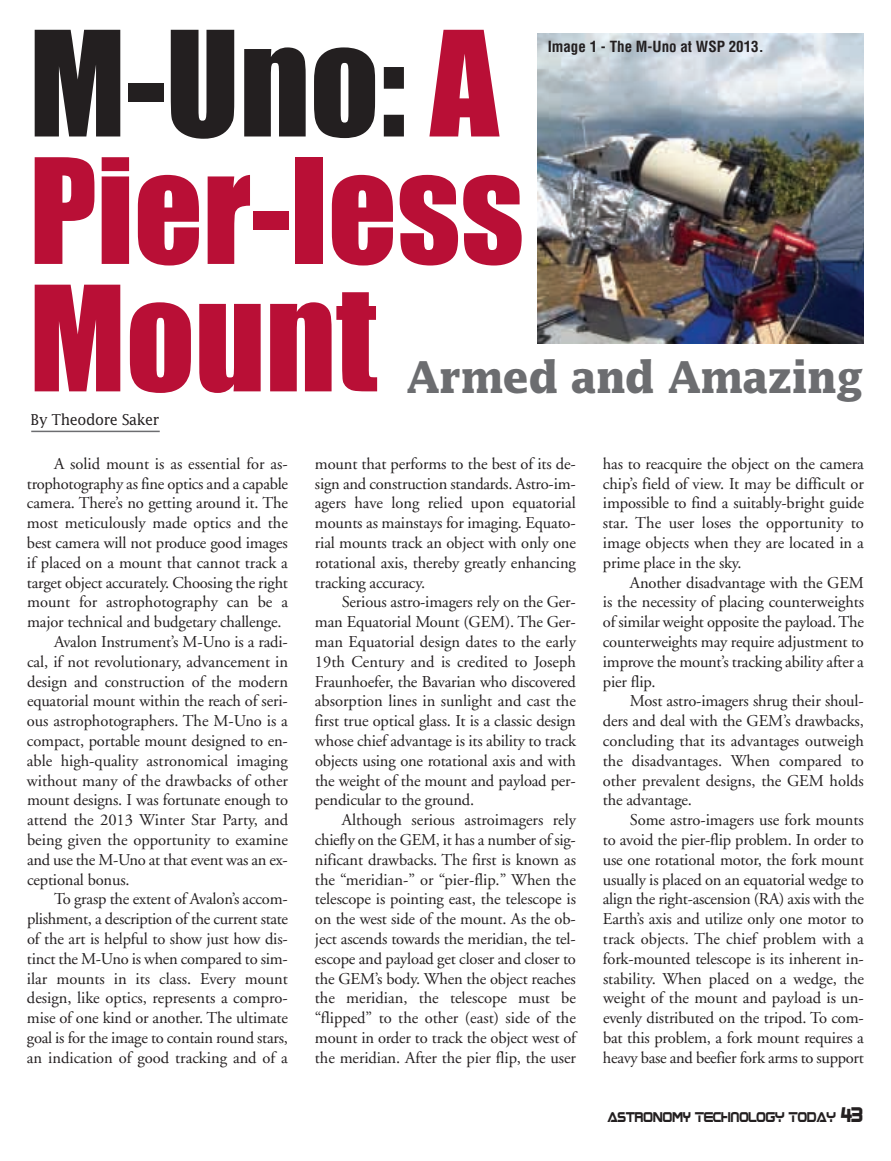
<style>
.page{position:relative;width:891px;height:1161px;background:#fff}
.page>*{position:absolute;margin:0;border:0;box-sizing:border-box;transform-origin:0 0}
.t1{font:135px/127.5px "Impact";color:#b90f36}
.t2{font:700 43.65px "Lucida";letter-spacing:-.025em;color:#6c6d70;scale:.96 1}
.t3{font:16.5px/19.8px "Adobe Garamond";letter-spacing:-.01em;color:#231f20;text-align:justify}
.t4{font:700 condensed 15px "Helvetica";color:#231f20}
.t5{font:15px "Lucida";letter-spacing:-.025em;color:#231f20;scale:.95 1}
.t6{font:11.4px "Boom Box";color:#231f20;scale:.9 1}
.s1{color:#231f20}
.s2{font-size:17.1px}
</style>
<div class="page">
<img style="left:538px;top:34px;width:326px;height:309px">
<hr style="left:31px;top:431px;width:129px;height:1px;background:#6c6d70">
<h1 class="t1" style="left:29px;top:26px;width:496px"><span class="s1">M-Uno:</span> A<br>Pier-less<br>Mount</h1>
<p class="t4" style="left:548px;top:38px;width:218px">Image 1 - The M-Uno at WSP 2013.</p>
<h2 class="t2" style="left:406px;top:352px;width:479px">Armed and Amazing</h2>
<p class="t5" style="left:31px;top:411px;width:137px">By Theodore Saker</p>
<p class="t3" style="left:54px;top:455px;width:235px">A solid mount is as essential for as-</p>
<p class="t3" style="left:27px;top:475px;width:263px">trophotography as fine optics and a capable</p>
<p class="t3" style="left:27px;top:495px;width:262px">camera. There’s no getting around it. The</p>
<p class="t3" style="left:27px;top:515px;width:263px">most meticulously made optics and the</p>
<p class="t3" style="left:27px;top:534px;width:263px">best camera will not produce good images</p>
<p class="t3" style="left:27px;top:554px;width:263px">if placed on a mount that cannot track a</p>
<p class="t3" style="left:27px;top:574px;width:263px">target object accurately. Choosing the right</p>
<p class="t3" style="left:27px;top:594px;width:262px">mount for astrophotography can be a</p>
<p class="t3" style="left:27px;top:614px;width:256px">major technical and budgetary challenge.</p>
<p class="t3" style="left:54px;top:633px;width:235px">Avalon Instrument’s M-Uno is a radi-</p>
<p class="t3" style="left:27px;top:653px;width:263px">cal, if not revolutionary, advancement in</p>
<p class="t3" style="left:27px;top:673px;width:262px">design and construction of the modern</p>
<p class="t3" style="left:27px;top:693px;width:262px">equatorial mount within the reach of seri-</p>
<p class="t3" style="left:27px;top:713px;width:262px">ous astrophotographers. The M-Uno is a</p>
<p class="t3" style="left:27px;top:732px;width:262px">compact, portable mount designed to en-</p>
<p class="t3" style="left:27px;top:752px;width:263px">able high-quality astronomical imaging</p>
<p class="t3" style="left:27px;top:772px;width:263px">without many of the drawbacks of other</p>
<p class="t3" style="left:27px;top:792px;width:263px">mount designs. I was fortunate enough to</p>
<p class="t3" style="left:27px;top:812px;width:263px">attend the 2013 Winter Star Party, and</p>
<p class="t3" style="left:27px;top:831px;width:263px">being given the opportunity to examine</p>
<p class="t3" style="left:27px;top:851px;width:262px">and use the M-Uno at that event was an ex-</p>
<p class="t3" style="left:27px;top:871px;width:104px">ceptional bonus.</p>
<p class="t3" style="left:54px;top:891px;width:235px">To grasp the extent of Avalon’s accom-</p>
<p class="t3" style="left:27px;top:911px;width:263px">plishment, a description of the current state</p>
<p class="t3" style="left:27px;top:930px;width:262px">of the art is helpful to show just how dis-</p>
<p class="t3" style="left:27px;top:950px;width:262px">tinct the M-Uno is when compared to sim-</p>
<p class="t3" style="left:27px;top:970px;width:263px">ilar mounts in its class. Every mount</p>
<p class="t3" style="left:27px;top:990px;width:262px">design, like optics, represents a compro-</p>
<p class="t3" style="left:27px;top:1010px;width:262px">mise of one kind or another. The ultimate</p>
<p class="t3" style="left:27px;top:1029px;width:263px">goal is for the image to contain round stars,</p>
<p class="t3" style="left:27px;top:1049px;width:263px">an indication of good tracking and of a</p>
<p class="t3" style="left:315px;top:455px;width:263px">mount that performs to the best of its de&shy;sign and construction standards. Astro-im&shy;agers have long relied upon equatorial mounts as mainstays for imaging. Equato&shy;rial mounts track an object with only one rotational axis, thereby greatly enhancing tracking accuracy.</p>
<p class="t3" style="left:315px;top:594px;width:263px;text-indent:27px">Serious astro-imagers rely on the Ger&shy;man Equatorial Mount (GEM). The Ger&shy;man Equatorial design dates to the early 19th Century and is credited to Joseph Fraunhoefer, the Bavarian who discovered absorption lines in sunlight and cast the first true optical glass. It is a classic design whose chief advantage is its ability to track objects using one rotational axis and with the weight of the mount and payload per&shy;pendicular to the ground.</p>
<p class="t3" style="left:315px;top:812px;width:263px;text-indent:27px">Although serious astroimagers rely chiefly on the GEM, it has a number of sig&shy;nificant drawbacks. The first is known as the “meridian-” or “pier-flip.” When the telescope is pointing east, the telescope is on the west side of the mount. As the ob&shy;ject ascends towards the meridian, the tel&shy;escope and payload get closer and closer to the GEM’s body. When the object reaches the meridian, the telescope must be “flipped” to the other (east) side of the mount in order to track the object west of the meridian. After the pier flip, the user</p>
<p class="t3" style="left:603px;top:455px;width:263px">has to reacquire the object on the camera chip’s field of view. It may be difficult or impossible to find a suitably-bright guide star. The user loses the opportunity to image objects when they are located in a prime place in the sky.</p>
<p class="t3" style="left:603px;top:574px;width:263px;text-indent:27px">Another disadvantage with the GEM is the necessity of placing counterweights of similar weight opposite the payload. The counterweights may require adjustment to improve the mount’s tracking ability after a pier flip.</p>
<p class="t3" style="left:603px;top:693px;width:263px;text-indent:27px">Most astro-imagers shrug their shoul&shy;ders and deal with the GEM’s drawbacks, concluding that its advantages outweigh the disadvantages. When compared to other prevalent designs, the GEM holds the advantage.</p>
<p class="t3" style="left:603px;top:812px;width:263px;text-indent:27px">Some astro-imagers use fork mounts to avoid the pier-flip problem. In order to use one rotational motor, the fork mount usually is placed on an equatorial wedge to align the right-ascension (RA) axis with the Earth’s axis and utilize only one motor to track objects. The chief problem with a fork-mounted telescope is its inherent in&shy;stability. When placed on a wedge, the weight of the mount and payload is un&shy;evenly distributed on the tripod. To com&shy;bat this problem, a fork mount requires a heavy base and beefier fork arms to support</p>
<p class="t6" style="left:608px;top:1112px;width:285px">ASTRONOMY TECHNOLOGY TODAY <span class="s2">43</span></p>
</div>
